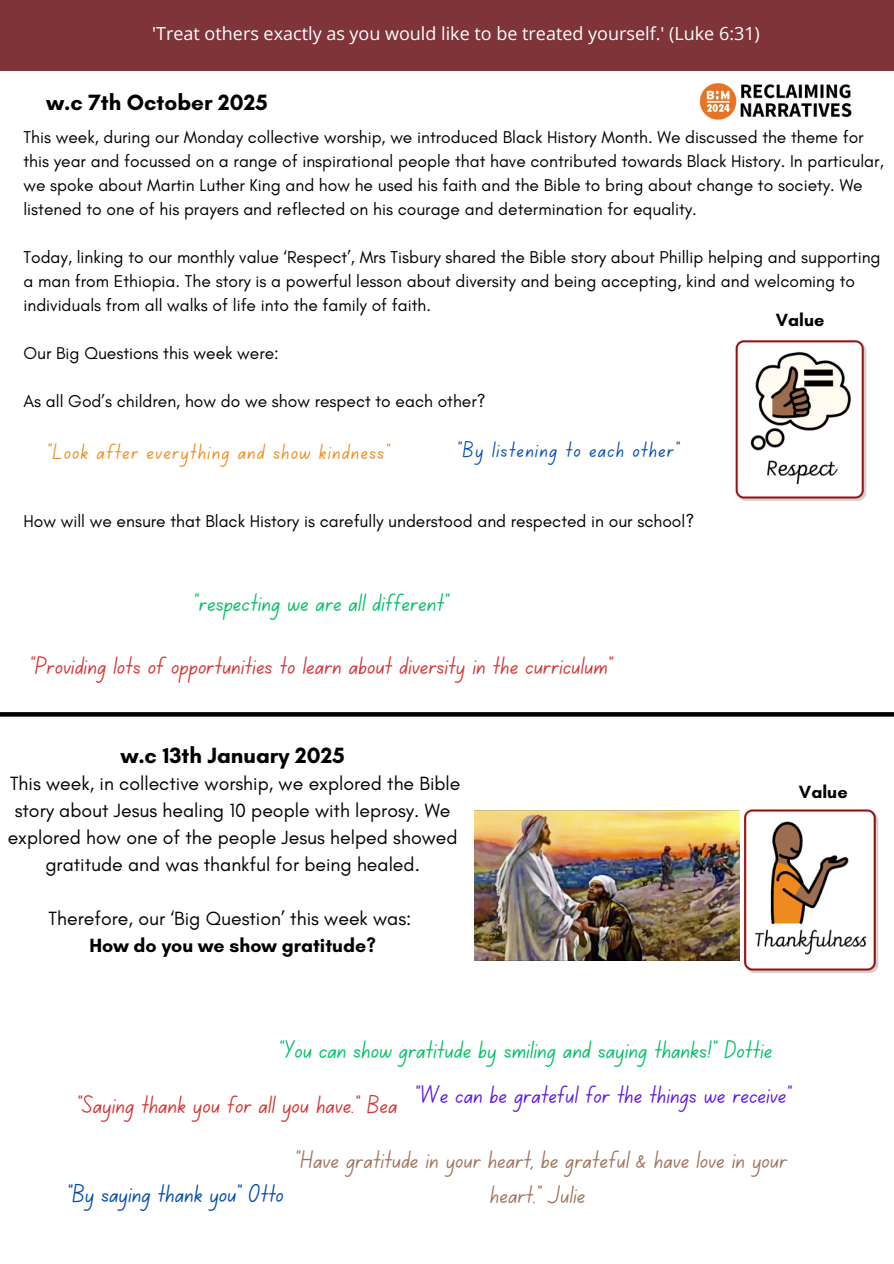
<style>
.page{position:relative;width:894px;height:1264px;background:#fff}
.page>*{position:absolute;margin:0;border:0;box-sizing:border-box;transform-origin:0 0}
.t1{font:25.5px "Canva School Font";color:#d53535}
.t2{font:25.5px "Canva School Font";color:#00bf63}
.t3{font:25.5px "Canva School Font";color:#a0725a}
.t4{font:25.5px "Canva School Font";color:#5e17eb}
.t5{font:25.5px "Canva School Font";color:#004aad}
.t6{font:22.5px "Canva School Font";letter-spacing:.05em;color:#ee8b1e}
.t7{font:700 22.5px "Glacial Indifference";color:#000}
.t8{font:22.5px "Canva School Font";letter-spacing:.05em;color:#004aad}
.t9{font:19.5px/27px "Glacial Indifference";color:#000;text-align:center}
.t10{font:18px "Open Sans";color:#fff}
.t11{font:700 18px "Glacial Indifference";color:#000}
.t12{font:17.4px/24px "Glacial Indifference";color:#000}
.s1{font-weight:700}
</style>
<div class="page">
<div style="left:0;top:0;width:893px;height:71px;background:#7f343a"></div>
<img style="left:739px;top:809px;width:140px;height:164px">
<img style="left:474px;top:810px;width:265px;height:150px">
<img style="left:735px;top:340px;width:131px;height:160px">
<img style="left:699px;top:82px;width:153px;height:38px">
<svg style="left:0;top:712px;width:893px;height:4px;background:#080808"></svg>
<p class="t10" style="left:152px;top:20px;width:609px">'Treat others exactly as you would like to be treated yourself.' (Luke 6:31)</p>
<h5 class="t7" style="left:46px;top:89px;width:223px">w.c 7th October 2025</h5>
<p class="t12" style="left:23px;top:125px;width:861px">This week, during our Monday collective worship, we introduced Black History Month. We discussed the theme for this year and focussed on a range of inspirational people that have contributed towards Black History. In particular, we spoke about Martin Luther King and how he used his faith and the Bible to bring about change to society. We listened to one of his prayers and reflected on his courage and determination for equality.</p>
<p class="t12" style="left:23px;top:245px;width:858px">Today, linking to our monthly value ‘Respect’, Mrs Tisbury shared the Bible story about Phillip helping and supporting a man from Ethiopia. The story is a powerful lesson about diversity and being accepting, kind and welcoming to individuals from all walks of life into the family of faith.</p>
<p class="t12" style="left:23px;top:341px;width:257px">Our Big Questions this week were:</p>
<h3 class="t12" style="left:23px;top:388px;width:463px">As all God’s children, how do we show respect to each other?</h3>
<p class="t11" style="left:775px;top:309px;width:50px">Value</p>
<h1 class="t6" style="left:47px;top:441px;width:343px">“Look after everything and show kindness”</h1>
<h1 class="t8" style="left:457px;top:439px;width:223px">“By listening to each other”</h1>
<h3 class="t12" style="left:23px;top:508px;width:672px">How will we ensure that Black History is carefully understood and respected in our school?</h3>
<p class="t2" style="left:194px;top:591px;width:256px">“respecting we are all different”</p>
<h5 class="t1" style="left:30px;top:654px;width:583px">“Providing lots of opportunities to learn about diversity in the curriculum”</h5>
<h5 class="t7" style="left:121px;top:741px;width:225px">w.c 13th January 2025</h5>
<h5 class="t9" style="left:8px;top:769px;width:454px">This week, in collective worship, we explored the Bible story about Jesus healing 10 people with leprosy. We explored how one of the people Jesus helped showed gratitude and was thankful for being healed.</h5>
<h2 class="t9" style="left:49px;top:904px;width:364px">Therefore, our ‘Big Question’ this week was:<br><span class="s1">How do you we show gratitude?</span></h2>
<p class="t11" style="left:798px;top:780px;width:50px">Value</p>
<p class="t2" style="left:278px;top:1038px;width:495px">“You can show gratitude by smiling and saying thanks!” Dottie</p>
<p class="t1" style="left:77px;top:1093px;width:322px">“Saying thank you for all you have.” Bea</p>
<p class="t3" style="left:295px;top:1148px;width:493px">“Have gratitude in your heart, be grateful &amp; have love in your</p>
<p class="t5" style="left:67px;top:1182px;width:218px">“By saying thank you” Otto</p>
<p class="t3" style="left:490px;top:1183px;width:97px">heart.” Julie</p>
<p class="t4" style="left:414px;top:1083px;width:377px">“We can be grateful for the things we receive”</p>
</div>
